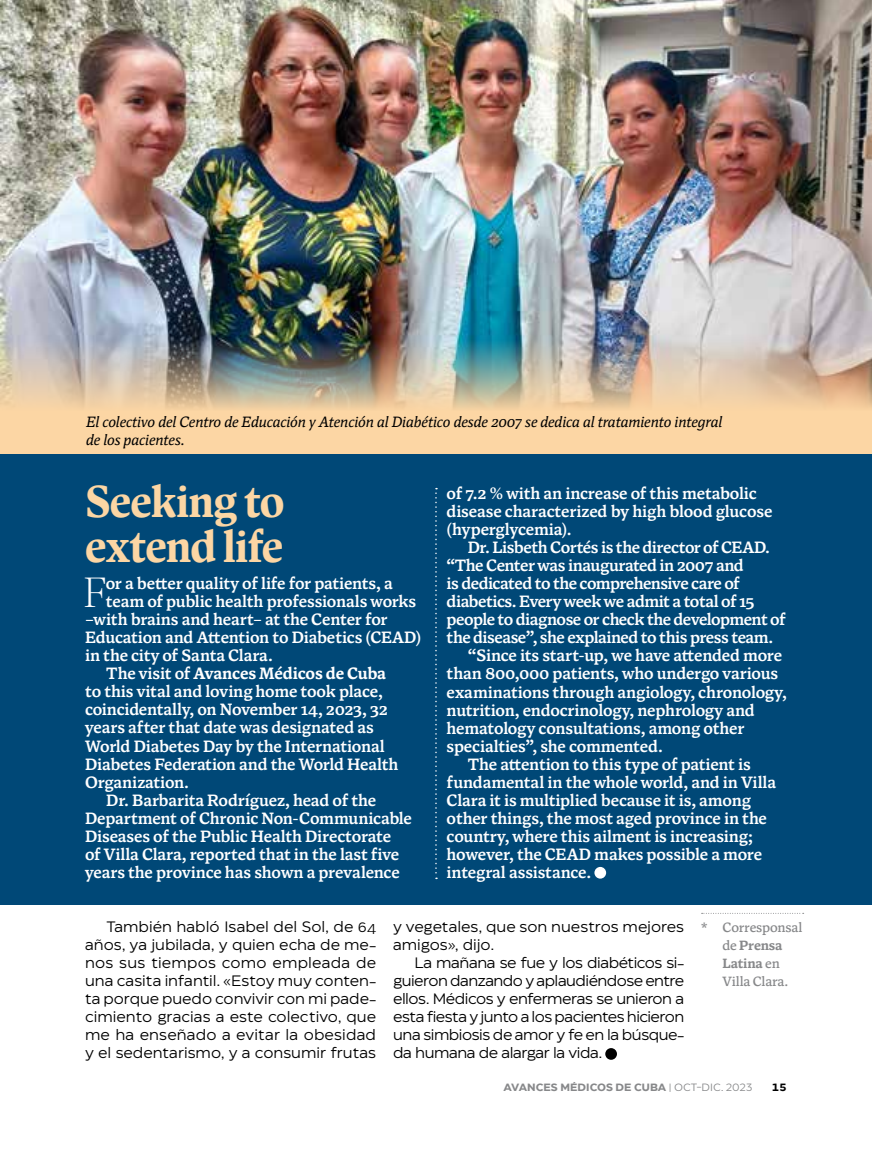
<style>
.page{position:relative;width:872px;height:1170px;background:#fff}
.page>*{position:absolute;margin:0;border:0;box-sizing:border-box;transform-origin:0 0}
.t1{font:700 45px/45px "Antonia H2";letter-spacing:-.015em;color:#fcd6a4}
.t2{font:300 42.6px "Antonia H1";color:#fff}
.t3{font:600 16.5px/18px "Antonia Text";letter-spacing:-.015em;color:#fff}
.t4{font:600 16.5px "Antonia Text";letter-spacing:-.035em;color:#fff}
.t5{font:700 16.5px "Antonia Text";letter-spacing:-.01em;color:#fff}
.t6{font:15px/18px "Eastman";letter-spacing:-.005em;color:#000;text-align:justify}
.t7{font:italic 15px/18px "Antonia Text";letter-spacing:-.01em;color:#000}
.t8{font:500 13.5px/18px "Antonia Text";letter-spacing:-.015em;color:#87888a;text-align:center}
.t9{font:700 10.5px "Eastman";color:#87888a}
.t10{font:700 10.5px "Eastman";color:#000}
.s1{font-weight:600}
.s2{font-weight:700}
.s3{font-weight:400}
</style>
<div class="page">
<img style="left:0;top:0;width:872px;height:310px">
<img style="left:0;top:310px;width:872px;height:144px">
<div style="left:0;top:454px;width:872px;height:450px;background:#004877"></div>
<div style="left:594px;top:866px;width:12px;height:12px;background:#fff;border-radius:50%"></div>
<svg style="left:435px;top:488px;width:2px;height:391px"></svg>
<div style="left:605px;top:1047px;width:12px;height:12px;background:#000;border-radius:50%"></div>
<p class="t7" style="left:86px;top:413px;width:637px">El colectivo del Centro de Educación y Atención al Diabético desde 2007 se dedica al tratamiento integral de los pacientes.</p>
<h1 class="t1" style="left:85px;top:481px;width:201px">Seeking to extend life</h1>
<h2 class="t2" style="left:84px;top:568px;width:24px">F</h2>
<p class="t3" style="left:106px;top:575px;width:288px">or a better quality of life for patients, a</p>
<p class="t3" style="left:106px;top:593px;width:312px">team of public health professionals works</p>
<p class="t3" style="left:85px;top:611px;width:304px">–with brains and heart– at the Center for</p>
<p class="t3" style="left:85px;top:629px;width:338px">Education and Attention to Diabetics (CEAD)</p>
<p class="t3" style="left:85px;top:647px;width:189px">in the city of Santa Clara.</p>
<p class="t5" style="left:106px;top:663px;width:281px"><span class="s1">The visit of</span> Avances Médicos de Cuba</p>
<p class="t3" style="left:85px;top:683px;width:299px">to this vital and loving home took place,</p>
<p class="t3" style="left:85px;top:701px;width:304px">coincidentally, on November 14, 2023, 32</p>
<p class="t3" style="left:85px;top:719px;width:290px">years after that date was designated as</p>
<p class="t3" style="left:85px;top:737px;width:301px">World Diabetes Day by the International</p>
<p class="t3" style="left:85px;top:755px;width:315px">Diabetes Federation and the World Health</p>
<p class="t3" style="left:85px;top:773px;width:105px">Organization.</p>
<p class="t3" style="left:106px;top:791px;width:271px">Dr. Barbarita Rodríguez, head of the</p>
<p class="t3" style="left:85px;top:809px;width:328px">Department of Chronic Non-Communicable</p>
<p class="t3" style="left:85px;top:827px;width:308px">Diseases of the Public Health Directorate</p>
<p class="t3" style="left:85px;top:845px;width:316px">of Villa Clara, reported that in the last five</p>
<p class="t3" style="left:85px;top:863px;width:316px">years the province has shown a prevalence</p>
<p class="t3" style="left:446px;top:485px;width:327px">of 7.2 % with an increase of this metabolic disease characterized by high blood glucose (hyperglycemia).</p>
<p class="t3" style="left:468px;top:539px;width:304px">Dr. Lisbeth Cortés is the director of CEAD.</p>
<p class="t3" style="left:446px;top:557px;width:299px">“The Center was inaugurated in 2007 and</p>
<p class="t3" style="left:446px;top:575px;width:295px">is dedicated to the comprehensive care of</p>
<p class="t3" style="left:446px;top:593px;width:309px">diabetics. Every week we admit a total of 15</p>
<p class="t4" style="left:446px;top:609px;width:340px">people to diagnose or check the development of</p>
<p class="t3" style="left:446px;top:629px;width:328px">the disease”, she explained to this press team.</p>
<p class="t3" style="left:468px;top:647px;width:316px">“Since its start-up, we have attended more</p>
<p class="t3" style="left:446px;top:665px;width:333px">than 800,000 patients, who undergo various</p>
<p class="t3" style="left:446px;top:683px;width:342px">examinations through angiology, chronology,</p>
<p class="t3" style="left:446px;top:701px;width:310px">nutrition, endocrinology, nephrology and</p>
<p class="t3" style="left:446px;top:719px;width:299px">hematology consultations, among other</p>
<p class="t3" style="left:446px;top:737px;width:218px">specialties”, she commented.</p>
<p class="t3" style="left:468px;top:755px;width:284px">The attention to this type of patient is</p>
<p class="t3" style="left:446px;top:773px;width:331px">fundamental in the whole world, and in Villa</p>
<p class="t3" style="left:446px;top:791px;width:306px">Clara it is multiplied because it is, among</p>
<p class="t3" style="left:446px;top:809px;width:322px">other things, the most aged province in the</p>
<p class="t3" style="left:446px;top:827px;width:308px">country, where this ailment is increasing;</p>
<p class="t3" style="left:446px;top:845px;width:317px">however, the CEAD makes possible a more</p>
<p class="t3" style="left:446px;top:863px;width:146px">integral assistance.</p>
<p class="t6" style="left:85px;top:915px;width:292px;text-indent:21px">También habló Isabel del Sol, de 64 años, ya jubilada, y quien echa de me&shy;nos sus tiempos como empleada de una casita infantil. «Estoy muy conten&shy;ta porque puedo convivir con mi pade&shy;cimiento gracias a este colectivo, que me ha enseñado a evitar la obesidad y el sedentarismo, y a consumir frutas</p>
<p class="t6" style="left:393px;top:915px;width:292px">y vegetales, que son nuestros mejores amigos», dijo.</p>
<p class="t6" style="left:393px;top:951px;width:292px;text-indent:21px">La mañana se fue y los diabéticos si&shy;guieron danzando y aplaudiéndose entre ellos. Médicos y enfermeras se unieron a esta fiesta y junto a los pacientes hicieron una simbiosis de amor y fe en la búsque&shy;da humana de alargar la vida.</p>
<p class="t8" style="left:701px;top:918px;width:103px">* Corresponsal de <span class="s2">Prensa<br>Latina</span> en<br>Villa Clara.</p>
<p class="t9" style="left:503px;top:1078px;width:251px">AVANCES MÉDICOS DE CUBA <span class="s3">| OCT-DIC. 2023</span></p>
<p class="t10" style="left:771px;top:1078px;width:17px">15</p>
</div>
